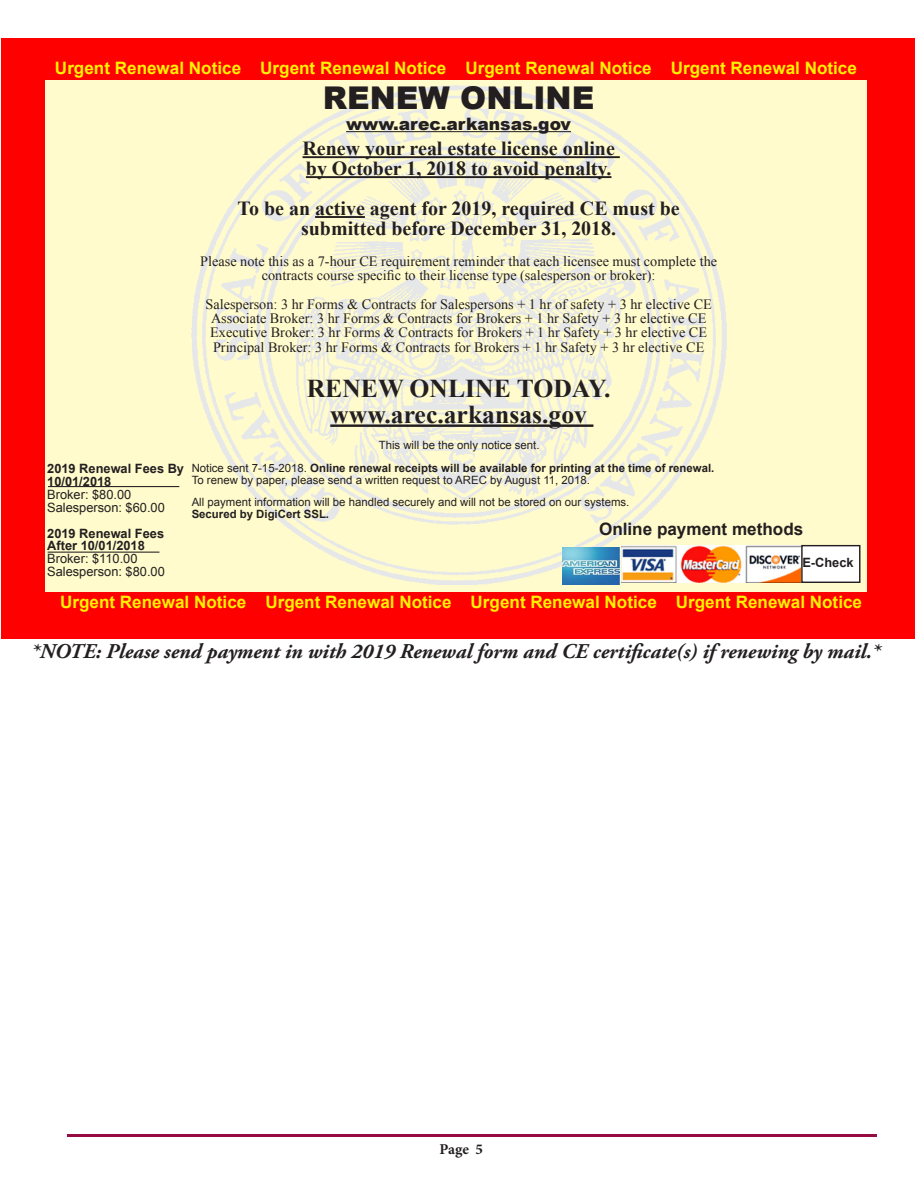
<style>
.page{position:relative;width:918px;height:1188px;background:#fff}
.page>*{position:absolute;margin:0;border:0;box-sizing:border-box;transform-origin:0 0}
.t1{font:900 31.35px "Arial";color:#231f20}
.t2{font:700 25.65px "Times New Roman";color:#231f20}
.t3{font:italic 700 21px "Adobe Garamond Pro";color:#231f20}
.t4{font:700 19.95px "Times New Roman";color:#231f20}
.t5{font:700 17.1px "Arial";color:#fff101}
.t6{font:900 17.1px "Arial";color:#231f20}
.t7{font:700 17.1px "Arial";color:#231f20}
.t8{font:700 15px "Minion Pro";color:#231f20}
.t9{font:14.25px/14.2px "Times New Roman";color:#231f20;text-align:center}
.t10{font:700 12.9px/12.8px "Arial";color:#231f20}
.t11{font:12.9px "Arial";color:#231f20}
.t12{font:11.4px/11.4px "Arial";color:#231f20}
.t13{font:700 11.4px "Arial";color:#231f20}
.s1{font-weight:700}
</style>
<div class="page">
<hr style="left:67px;top:1134px;width:810px;height:3px;background:#960b41">
<div style="left:2px;top:39px;width:913px;height:600px;background:#f00"></div>
<div style="left:45px;top:80px;width:822px;height:511px;background:#fffbcc"></div>
<img style="left:191px;top:86px;width:536px;height:499px">
<hr style="left:303px;top:156px;width:317px;height:2px;background:#231f20">
<hr style="left:306px;top:176px;width:305px;height:2px;background:#231f20">
<hr style="left:315px;top:216px;width:50px;height:2px;background:#231f20">
<hr style="left:330px;top:424px;width:263px;height:3px;background:#231f20">
<hr style="left:346px;top:131px;width:225px;height:1px;background:#231f20">
<img style="left:622px;top:545px;width:178px;height:38px">
<div style="left:802px;top:546px;width:58px;height:36px;background:#fff"></div>
<div style="left:801px;top:545px;width:59px;height:38px;border:1px solid #231f20"></div>
<img style="left:563px;top:548px;width:56px;height:37px">
<hr style="left:48px;top:486px;width:131px;height:1px;background:#231f20">
<hr style="left:48px;top:552px;width:111px;height:1px;background:#231f20">
<p class="t5" style="left:55px;top:56px;width:803px">Urgent Renewal Notice Urgent Renewal Notice Urgent Renewal Notice Urgent Renewal Notice</p>
<p class="t1" style="left:323px;top:75px;width:273px">RENEW ONLINE</p>
<p class="t6" style="left:346px;top:111px;width:226px">www.arec.arkansas.gov</p>
<p class="t4" style="left:303px;top:135px;width:314px">Renew your real estate license online</p>
<p class="t4" style="left:306px;top:154px;width:307px">by October 1, 2018 to avoid penalty.</p>
<p class="t4" style="left:238px;top:194px;width:444px">To be an active agent for 2019, required CE must be</p>
<p class="t4" style="left:301px;top:214px;width:317px">submitted before December 31, 2018.</p>
<p class="t9" style="left:200px;top:254px;width:518px">Please note this as a 7-hour CE requirement reminder that each licensee must complete the contracts course specific to their license type (salesperson or broker):</p>
<p class="t9" style="left:205px;top:297px;width:508px">Salesperson: 3 hr Forms &amp; Contracts for Salespersons + 1 hr of safety + 3 hr elective CE</p>
<p class="t9" style="left:211px;top:311px;width:497px">Associate Broker: 3 hr Forms &amp; Contracts for Brokers + 1 hr Safety + 3 hr elective CE</p>
<p class="t9" style="left:210px;top:325px;width:498px">Executive Broker: 3 hr Forms &amp; Contracts for Brokers + 1 hr Safety + 3 hr elective CE</p>
<p class="t9" style="left:213px;top:340px;width:493px">Principal Broker: 3 hr Forms &amp; Contracts for Brokers + 1 hr Safety + 3 hr elective CE</p>
<p class="t2" style="left:307px;top:371px;width:305px">RENEW ONLINE TODAY.</p>
<p class="t2" style="left:330px;top:397px;width:258px">www.arec.arkansas.gov</p>
<p class="t12" style="left:379px;top:440px;width:162px">This will be the only notice sent.</p>
<p class="t12" style="left:192px;top:463px;width:524px">Notice sent 7-15-2018. <span class="s1">Online renewal receipts will be available for printing at the time of renewal.<br></span>To renew by paper, please send a written request to AREC by August 11, 2018.</p>
<p class="t12" style="left:192px;top:497px;width:439px">All payment information will be handled securely and will not be stored on our systems.</p>
<p class="t13" style="left:192px;top:506px;width:139px">Secured by DigiCert SSL.</p>
<p class="t7" style="left:599px;top:517px;width:206px">Online payment methods</p>
<p class="t10" style="left:47px;top:463px;width:138px">2019 Renewal Fees By<br>10/01/2018</p>
<p class="t11" style="left:47px;top:486px;width:86px">Broker: $80.00</p>
<p class="t11" style="left:47px;top:499px;width:119px">Salesperson: $60.00</p>
<p class="t10" style="left:47px;top:527px;width:118px">2019 Renewal Fees<br>After 10/01/2018</p>
<p class="t11" style="left:47px;top:550px;width:92px">Broker: $110.00</p>
<p class="t11" style="left:47px;top:563px;width:119px">Salesperson: $80.00</p>
<p class="t5" style="left:60px;top:590px;width:803px">Urgent Renewal Notice Urgent Renewal Notice Urgent Renewal Notice Urgent Renewal Notice</p>
<p class="t3" style="left:31px;top:639px;width:850px">*NOTE: Please send payment in with 2019 Renewal form and CE certificate(s) if renewing by mail.*</p>
<p class="t10" style="left:802px;top:556px;width:53px">E-Check</p>
<p class="t8" style="left:439px;top:1139px;width:45px">Page 5</p>
</div>
